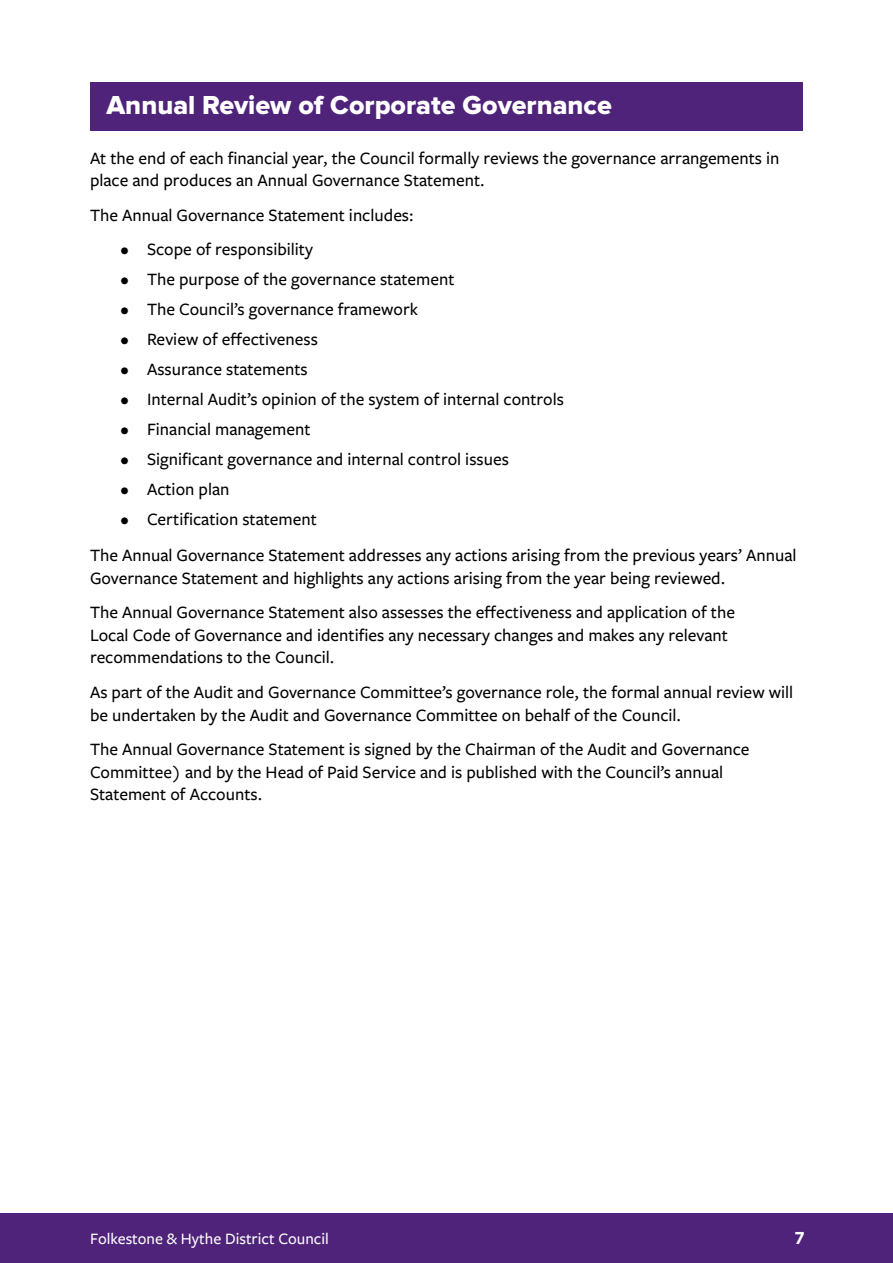
<style>
.page{position:relative;width:893px;height:1263px;background:#fff}
.page>*{position:absolute;margin:0;border:0;box-sizing:border-box;transform-origin:0 0}
.t1{font:27px "Proxima Nova Extrabld";color:#fff}
.t2{font:700 19.5px "Freight Sans Pro";color:#fff}
.t3{font:500 18px/22.5px "Freight Sans Pro";color:#000}
.t4{font:500 16.5px "Freight Sans Pro";color:#fff}
</style>
<div class="page">
<div style="left:0;top:1213px;width:893px;height:50px;background:#4e2379"></div>
<div style="left:90px;top:82px;width:713px;height:48px;background:#4e2379"></div>
<h1 class="t1" style="left:106px;top:93px;width:507px">Annual Review of Corporate Governance</h1>
<p class="t3" style="left:90px;top:146px;width:691px">At the end of each financial year, the Council formally reviews the governance arrangements in place and produces an Annual Governance Statement.</p>
<p class="t3" style="left:90px;top:203px;width:325px">The Annual Governance Statement includes:</p>
<p class="t3" style="left:120px;top:238px;width:194px">• Scope of responsibility</p>
<p class="t3" style="left:120px;top:268px;width:336px">• The purpose of the governance statement</p>
<p class="t3" style="left:120px;top:298px;width:300px">• The Council’s governance framework</p>
<p class="t3" style="left:120px;top:328px;width:199px">• Review of effectiveness</p>
<p class="t3" style="left:120px;top:358px;width:189px">• Assurance statements</p>
<p class="t3" style="left:120px;top:388px;width:445px">• Internal Audit’s opinion of the system of internal controls</p>
<p class="t3" style="left:120px;top:418px;width:192px">• Financial management</p>
<p class="t3" style="left:120px;top:448px;width:390px">• Significant governance and internal control issues</p>
<p class="t3" style="left:120px;top:478px;width:111px">• Action plan</p>
<p class="t3" style="left:90px;top:501px;width:708px;line-height:36px;text-indent:30px">• Certification statement<br>The Annual Governance Statement addresses any actions arising from the previous years’ Annual</p>
<p class="t3" style="left:90px;top:560px;width:646px;line-height:34.5px">Governance Statement and highlights any actions arising from the year being reviewed.<br>The Annual Governance Statement also assesses the effectiveness and application of the</p>
<p class="t3" style="left:90px;top:623px;width:639px">Local Code of Governance and identifies any necessary changes and makes any relevant recommendations to the Council.</p>
<p class="t3" style="left:90px;top:680px;width:705px">As part of the Audit and Governance Committee’s governance role, the formal annual review will be undertaken by the Audit and Governance Committee on behalf of the Council.</p>
<p class="t3" style="left:90px;top:737px;width:661px">The Annual Governance Statement is signed by the Chairman of the Audit and Governance<br>Committee) and by the Head of Paid Service and is published with the Council’s annual<br>Statement of Accounts.</p>
<p class="t4" style="left:90px;top:1227px;width:240px">Folkestone &amp; Hythe District Council</p>
<p class="t2" style="left:795px;top:1224px;width:11px">7</p>
</div>
